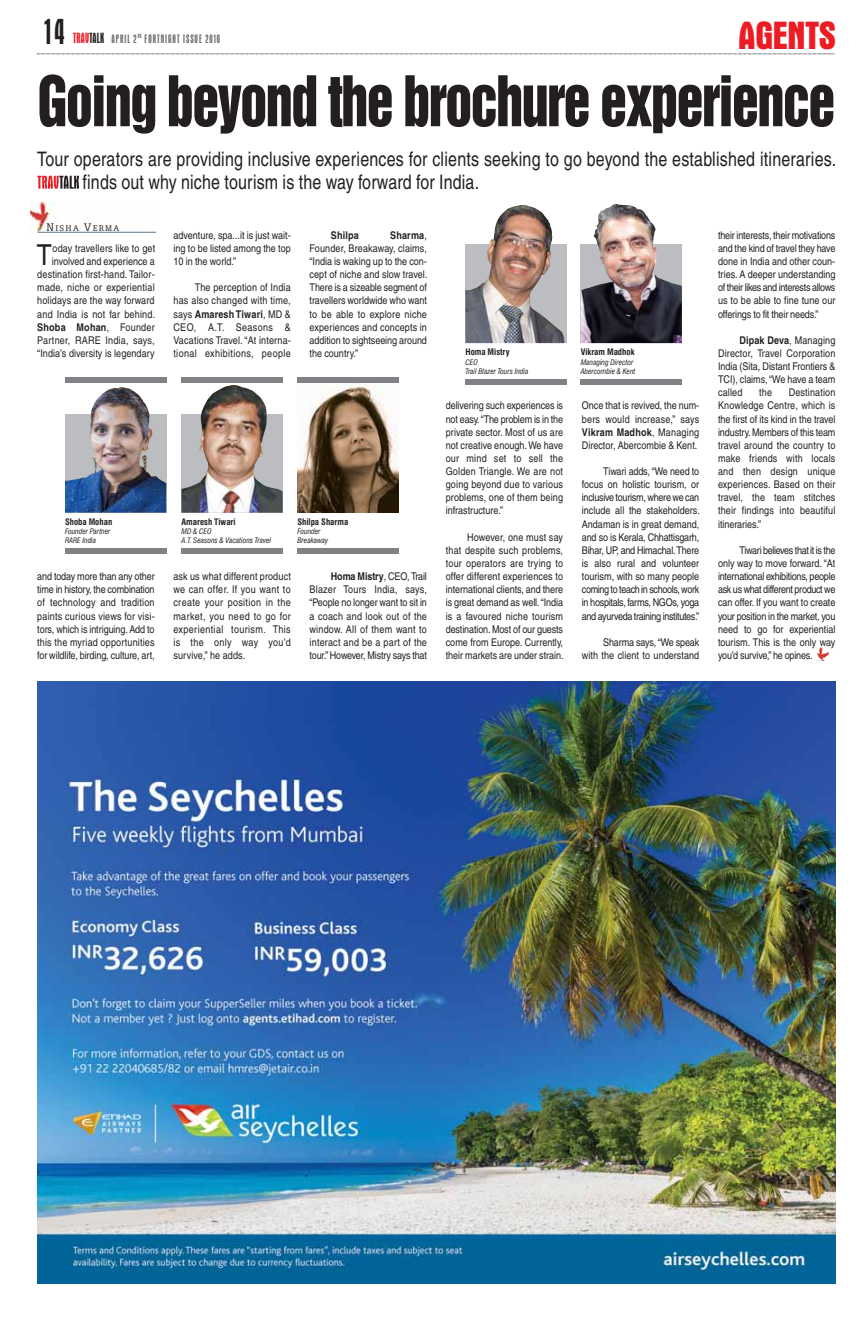
<style>
.page{position:relative;width:868px;height:1318px;background:#fff}
.page>*{position:absolute;margin:0;border:0;box-sizing:border-box;transform-origin:0 0}
.t1{font:63.75px "Helvetica Inserat";letter-spacing:-.03em;color:#231f20;scale:.85 1}
.t2{font:700 condensed 40px "Aurora BT";letter-spacing:-.02em;color:#ed1c24}
.t3{font:condensed 37.5px "Aurora BT";color:#231f20}
.t4{font:28.88px "Helvetica";color:#231f20;scale:.85 1}
.t5{font:20px/22.5px "Helvetica";letter-spacing:.015em;color:#231f20;scale:.8 1}
.t6{font:condensed 12.5px "Aurora BT";letter-spacing:.08em;color:#6d6e70}
.t7{font:10.62px/13.1px "Helvetica";color:#231f20;text-align:justify;scale:.85 1}
.t8{font:10.62px/13.1px "Helvetica";letter-spacing:.02em;color:#231f20;text-align:right;scale:.85 1}
.t9{font:700 10.62px "Helvetica";letter-spacing:.02em;color:#231f20;scale:.85 1}
.t10{font:9.38px "Egyptian 505 BT";letter-spacing:.155em;color:#231f20;scale:.9 1}
.t11{font:700 condensed 8.75px "Swiss 721 BT";color:#231f20}
.t12{font:italic condensed 7.5px/9px "Swiss 721 BT";color:#231f20}
.s1{font-size:15px;color:#ed1c24}
.s2{font-size:15px;color:#231f20}
.s3{font-size:12.5px}
.s4{font-weight:700}
</style>
<div class="page">
<svg style="left:37px;top:54px;width:797px;height:1px"></svg>
<img style="left:38px;top:681px;width:797px;height:602px">
<svg style="left:817px;top:648px;width:11px;height:13px"></svg>
<svg style="left:37px;top:176px;width:42px;height:13px"></svg>
<img style="left:30px;top:202px;width:125px;height:30px">
<svg style="left:65px;top:414px;width:101px;height:98px;background:#4a658f"></svg>
<img style="left:67px;top:387px;width:85px;height:94px">
<div style="left:65px;top:377px;width:101px;height:6px;background:#808285"></div>
<div style="left:65px;top:548px;width:101px;height:6px;background:#808285"></div>
<img style="left:181px;top:385px;width:102px;height:127px">
<div style="left:181px;top:377px;width:102px;height:6px;background:#808285"></div>
<div style="left:181px;top:548px;width:102px;height:6px;background:#808285"></div>
<img style="left:297px;top:383px;width:101px;height:129px">
<div style="left:297px;top:377px;width:101px;height:6px;background:#808285"></div>
<div style="left:297px;top:548px;width:101px;height:6px;background:#808285"></div>
<img style="left:465px;top:205px;width:99px;height:138px">
<div style="left:465px;top:379px;width:101px;height:5px;background:#808285"></div>
<svg style="left:580px;top:244px;width:102px;height:99px;background:#44404b"></svg>
<img style="left:581px;top:204px;width:83px;height:86px">
<div style="left:580px;top:379px;width:102px;height:5px;background:#808285"></div>
<h3 class="t3" style="left:45px;top:18px;width:21px">14</h3>
<p class="t6" style="left:73px;top:34px;width:149px"><span class="s1">TRAV</span><span class="s2">TALK</span> APRIL 2<sup>ND</sup> FORTNIGHT ISSUE 2016</p>
<h2 class="t2" style="left:738px;top:22px;width:100px">AGENTS</h2>
<h1 class="t1" style="left:37px;top:75px;width:940px">Going beyond the brochure experience</h1>
<h3 class="t5" style="left:83px;top:150px;width:943px;text-indent:-45px">Tour operators are providing inclusive experiences for clients seeking to go beyond the established itineraries. finds out why niche tourism is the way forward for India.</h3>
<p class="t10" style="left:46px;top:224px;width:83px"><span class="s3">N</span>ISHA <span class="s3">V</span>ERMA</p>
<p class="t8" style="left:37px;top:243px;width:140px">oday travellers like to get involved and experience a destination first-hand. Tailor&shy;made, niche or experiential holidays are the way forward and India is not far behind.<br><span class="s4">Shoba Mohan</span>, Founder<br>Partner, RARE India, says, “India’s diversity is legendary</p>
<h3 class="t4" style="left:37px;top:244px;width:19px">T</h3>
<p class="t7" style="left:173px;top:229px;width:140px">adventure, spa...it is just wait&shy;ing to be listed among the top 10 in the world.”</p>
<p class="t7" style="left:173px;top:282px;width:140px;text-indent:21px">The perception of India has also changed with time, says <span class="s4">Amaresh Tiwari</span>, MD &amp; CEO, A.T. Seasons &amp; Vacations Travel. “At interna&shy;tional exhibitions, people</p>
<p class="t7" style="left:309px;top:229px;width:140px;text-indent:80px"><span class="s4">Sharma</span>, Founder, Breakaway, claims, “India is waking up to the con&shy;cept of niche and slow travel.<br>There is a sizeable segment of travellers worldwide who want to be able to explore niche experiences and concepts in addition to sightseeing around the country.”</p>
<p class="t9" style="left:331px;top:231px;width:35px">Shilpa</p>
<p class="t11" style="left:65px;top:517px;width:49px">Shoba Mohan</p>
<p class="t12" style="left:65px;top:527px;width:47px">Founder Partner<br>RARE India</p>
<p class="t7" style="left:37px;top:571px;width:140px">and today more than any other time in history, the combination of technology and tradition paints curious views for visi&shy;tors, which is intriguing. Add to this the myriad opportunities for wildlife, birding, culture, art,</p>
<p class="t11" style="left:181px;top:517px;width:56px">Amaresh Tiwari</p>
<p class="t12" style="left:181px;top:527px;width:91px">MD &amp; CEO<br>A.T. Seasons &amp; Vacations Travel</p>
<p class="t11" style="left:297px;top:517px;width:52px">Shilpa Sharma</p>
<p class="t12" style="left:297px;top:527px;width:32px">Founder<br>Breakaway</p>
<p class="t7" style="left:173px;top:571px;width:140px">ask us what different product we can offer. If you want to create your position in the market, you need to go for experiential tourism. This is the only way you’d survive,” he adds.</p>
<p class="t7" style="left:309px;top:571px;width:140px;text-indent:21px"><span class="s4">Homa Mistry</span>, CEO, Trail Blazer Tours India, says, “People no longer want to sit in a coach and look out of the window. All of them want to interact and be a part of the tour.” However, Mistry says that</p>
<p class="t11" style="left:465px;top:348px;width:46px">Homa Mistry</p>
<p class="t12" style="left:465px;top:358px;width:64px">CEO<br>Trail Blazer Tours India</p>
<p class="t7" style="left:446px;top:400px;width:140px">delivering such experiences is not easy. “The problem is in the private sector. Most of us are not creative enough. We have our mind set to sell the Golden Triangle. We are not going beyond due to various problems, one of them being infrastructure.”</p>
<p class="t7" style="left:446px;top:531px;width:140px;text-indent:21px">However, one must say that despite such problems, tour operators are trying to offer different experiences to international clients, and there is great demand as well. “India is a favoured niche tourism destination. Most of our guests come from Europe. Currently, their markets are under strain.</p>
<p class="t11" style="left:580px;top:348px;width:55px">Vikram Madhok</p>
<p class="t12" style="left:580px;top:358px;width:56px">Managing Director<br>Abercombie &amp; Kent</p>
<p class="t7" style="left:582px;top:400px;width:140px">Once that is revived, the num&shy;bers would increase,” says <span class="s4">Vikram Madhok</span>, Managing Director, Abercombie &amp; Kent.</p>
<p class="t7" style="left:582px;top:466px;width:140px;text-indent:21px">Tiwari adds, “We need to focus on holistic tourism, or inclusive tourism, where we can include all the stakeholders.<br>Andaman is in great demand, and so is Kerala, Chhattisgarh, Bihar, UP, and Himachal. There is also rural and volunteer tourism, with so many people coming to teach in schools, work in hospitals, farms, NGOs, yoga and ayurveda training institutes.”</p>
<p class="t7" style="left:582px;top:636px;width:140px;text-align:right">Sharma says, “We speak<br>with the client to understand</p>
<p class="t7" style="left:718px;top:229px;width:140px">their interests, their motivations and the kind of travel they have done in India and other coun&shy;tries. A deeper understanding of their likes and interests allows us to be able to fine tune our offerings to fit their needs.”</p>
<p class="t7" style="left:718px;top:334px;width:140px;text-indent:21px"><span class="s4">Dipak Deva</span>, Managing Director, Travel Corporation India (Sita, Distant Frontiers &amp; TCI), claims, “We have a team called</p>
<p class="t7" style="left:718px;top:387px;width:140px;text-indent:71px">Destination Knowledge Centre, which is the first of its kind in the travel industry. Members of this team travel around the country to make friends with locals and then design unique experiences. Based on their travel, the team stitches their findings into beautiful itineraries.”</p>
<p class="t7" style="left:718px;top:544px;width:140px;text-indent:21px">Tiwari believes that it is the only way to move forward. “At international exhibitions, people ask us what different product we can offer. If you want to create your position in the market, you need to go for experiential tourism. This is the only way you’d survive,” he opines.</p>
<p class="t7" style="left:759px;top:387px;width:17px">the</p>
</div>
